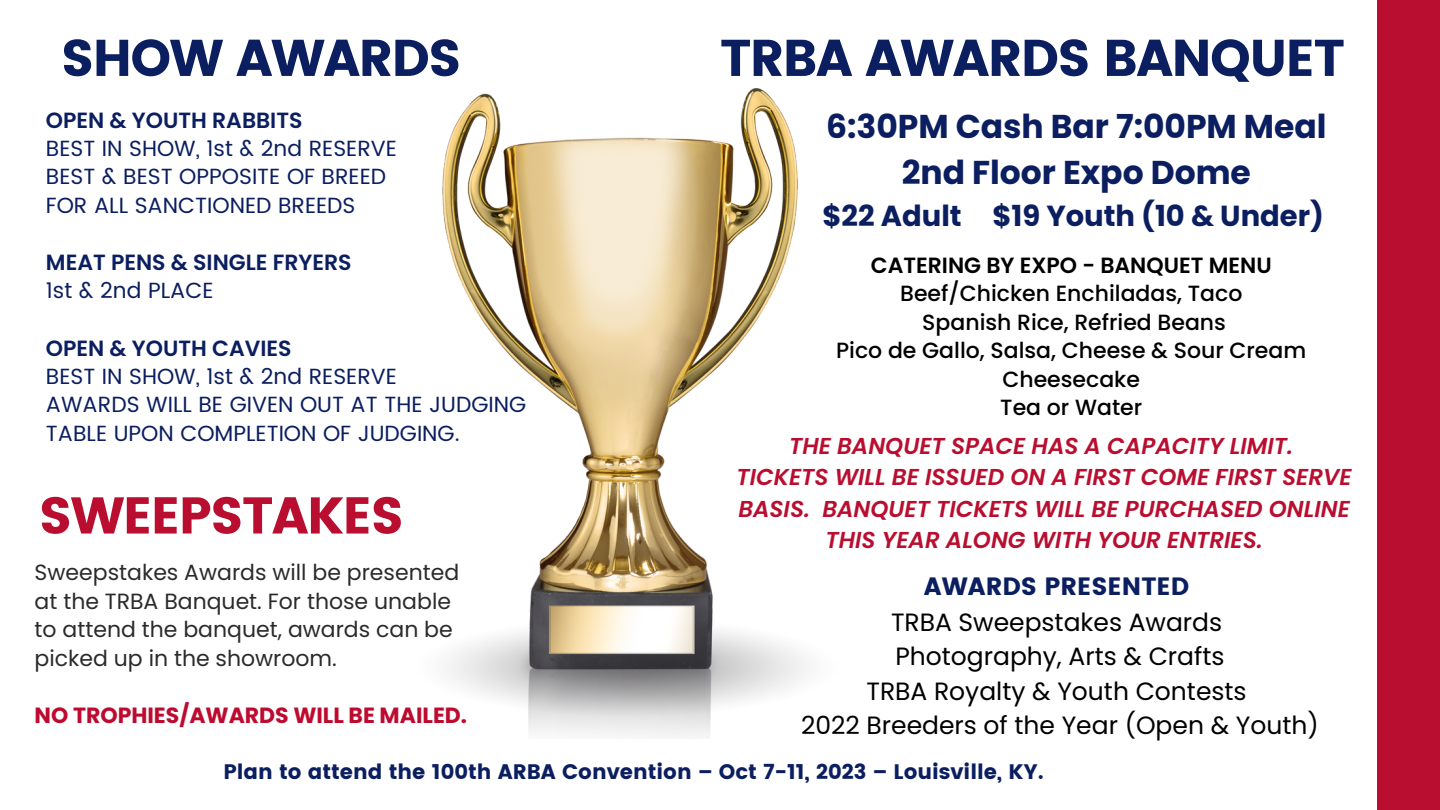
<style>
.page{position:relative;width:1440px;height:810px;background:#fff}
.page>*{position:absolute;margin:0;border:0;box-sizing:border-box;transform-origin:0 0}
.t1{font:51.6px "Poppins";letter-spacing:-.03em;color:#0b1e60}
.t2{font:51.6px "Poppins";letter-spacing:-.03em;color:#b90e30}
.t3{font:700 33px/45.8px "Poppins";color:#0b1e60;text-align:center}
.t4{font:700 29px "Poppins";color:#0b1e60}
.t5{font:25px/34.5px "Poppins";color:#000;text-align:center}
.t6{font:25px "Poppins";color:#0b1e60}
.t7{font:italic 600 23px/31.5px "Poppins";color:#b90e30;text-align:center}
.t8{font:22px/28.5px "Poppins";color:#0b1e60}
.t9{font:22px/28.5px "Poppins";color:#2b2b2b}
.t10{font:500 22px/28.5px "Poppins";color:#000;text-align:center}
.t11{font:600 22px "Poppins";color:#0b1e60}
.t12{font:700 22px "Poppins";color:#bd0b30}
.t13{font:600 22px "Poppins";color:#000}
.t14{font:21px "Poppins";color:#0b1e60}
</style>
<div class="page">
<div style="left:1377px;top:0;width:63px;height:810px;background:#b90e30"></div>
<img style="left:442px;top:89px;width:365px;height:648px">
<h1 class="t1" style="left:61px;top:28px;width:402px">SHOW AWARDS</h1>
<p class="t11" style="left:46px;top:105px;width:258px">OPEN &amp; YOUTH RABBITS</p>
<p class="t8" style="left:46px;top:134px;width:353px">BEST IN SHOW, 1st &amp; 2nd RESERVE<br>BEST &amp; BEST OPPOSITE OF BREED<br>FOR ALL SANCTIONED BREEDS</p>
<p class="t11" style="left:46px;top:247px;width:307px">MEAT PENS &amp; SINGLE FRYERS</p>
<p class="t8" style="left:46px;top:276px;width:169px">1st &amp; 2nd PLACE</p>
<p class="t11" style="left:46px;top:333px;width:247px">OPEN &amp; YOUTH CAVIES</p>
<p class="t8" style="left:46px;top:362px;width:482px">BEST IN SHOW, 1st &amp; 2nd RESERVE<br>AWARDS WILL BE GIVEN OUT AT THE JUDGING<br>TABLE UPON COMPLETION OF JUDGING.</p>
<h1 class="t2" style="left:39px;top:486px;width:367px">SWEEPSTAKES</h1>
<h1 class="t1" style="left:720px;top:28px;width:626px">TRBA AWARDS BANQUET</h1>
<h2 class="t3" style="left:826px;top:104px;width:502px">6:30PM Cash Bar 7:00PM Meal<br>2nd Floor Expo Dome</h2>
<h3 class="t4" style="left:823px;top:196px;width:503px">$22 Adult $19 Youth (10 &amp; Under)</h3>
<p class="t13" style="left:871px;top:250px;width:402px">CATERING BY EXPO - BANQUET MENU</p>
<p class="t10" style="left:836px;top:279px;width:472px">Beef/Chicken Enchiladas, Taco<br>Spanish Rice, Refried Beans<br>Pico de Gallo, Salsa, Cheese &amp; Sour Cream<br>Cheesecake<br>Tea or Water</p>
<p class="t7" style="left:737px;top:430px;width:617px">THE BANQUET SPACE HAS A CAPACITY LIMIT.<br>TICKETS WILL BE ISSUED ON A FIRST COME FIRST SERVE BASIS. BANQUET TICKETS WILL BE PURCHASED ONLINE THIS YEAR ALONG WITH YOUR ENTRIES.</p>
<p class="t9" style="left:35px;top:558px;width:426px">Sweepstakes Awards will be presented at the TRBA Banquet. For those unable to attend the banquet, awards can be picked up in the showroom.</p>
<p class="t12" style="left:35px;top:700px;width:434px">NO TROPHIES/AWARDS WILL BE MAILED.</p>
<p class="t6" style="left:924px;top:571px;width:267px">AWARDS PRESENTED</p>
<p class="t5" style="left:801px;top:605px;width:519px">TRBA Sweepstakes Awards<br>Photography, Arts &amp; Crafts<br>TRBA Royalty &amp; Youth Contests<br>2022 Breeders of the Year (Open &amp; Youth)</p>
<p class="t14" style="left:223px;top:759px;width:822px">Plan to attend the 100th ARBA Convention – Oct 7-11, 2023 – Louisville, KY.</p>
</div>
